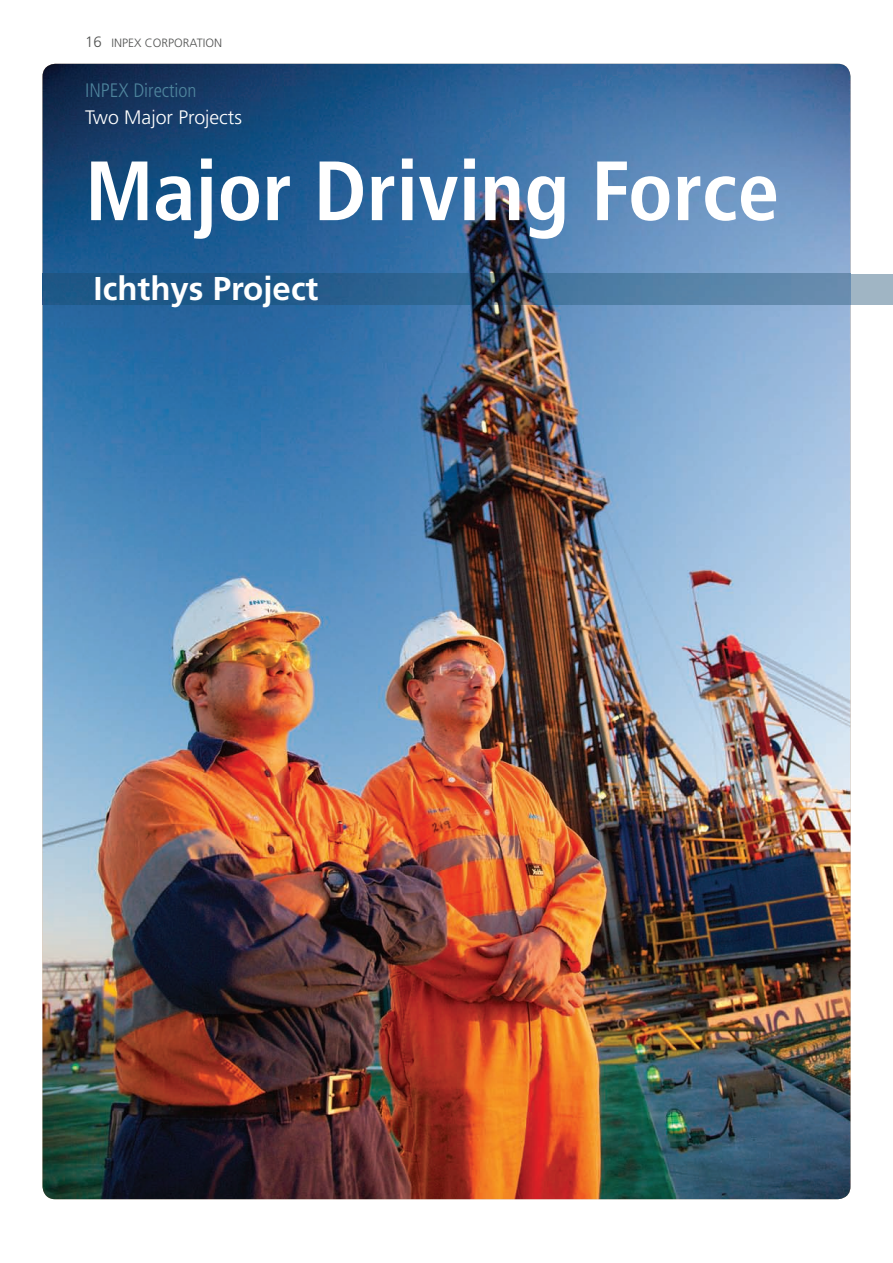
<style>
.page{position:relative;width:893px;height:1263px;background:#fff}
.page>*{position:absolute;margin:0;border:0;box-sizing:border-box;transform-origin:0 0}
.t1{font:700 condensed 84px "Frutiger";color:#fff}
.t2{font:700 33px "Frutiger";color:#fff}
.t3{font:300 19.5px "Frutiger";color:#fff}
.t4{font:300 condensed 19.5px "Frutiger";color:#4e849c}
.t5{font:300 12px "Frutiger";color:#515251}
.s1{font-size:15px}
</style>
<div class="page">
<img style="left:43px;top:64px;width:807px;height:1135px;border-radius:13px">
<img style="left:43px;top:64px;width:12px;height:1135px">
<div style="left:850px;top:274px;width:43px;height:30px;background:#a0b5c4"></div>
<img style="left:43px;top:274px;width:807px;height:30px">
<p class="t5" style="left:85px;top:36px;width:138px"><span class="s1">16</span> INPEX CORPORATION</p>
<h3 class="t4" style="left:85px;top:80px;width:113px">INPEX Direction</h3>
<h3 class="t3" style="left:85px;top:107px;width:158px">Two Major Projects</h3>
<h1 class="t1" style="left:85px;top:141px;width:696px">Major Driving Force</h1>
<h2 class="t2" style="left:94px;top:269px;width:226px">Ichthys Project</h2>
</div>
